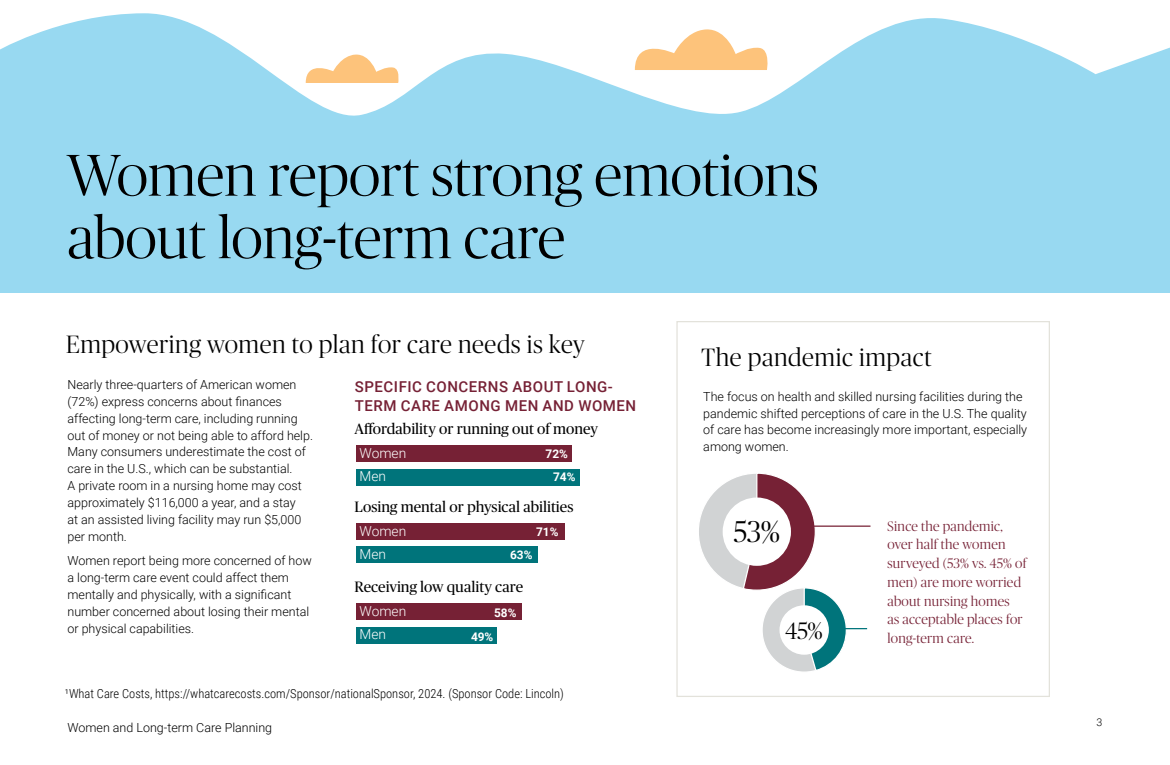
<style>
.page{position:relative;width:1170px;height:765px;background:#fff}
.page>*{position:absolute;margin:0;border:0;box-sizing:border-box;transform-origin:0 0}
.Headline{font:300 58.75px/62.5px "Publico Banner";letter-spacing:.005em;color:#000}
.t1{font:300 30px "Publico Banner";color:#000}
.Title__Consultative{font:300 25px "Publico Banner";letter-spacing:.025em;color:#000}
.t2{font:300 23.75px "Publico Banner";color:#000}
.Body_Copy{font:15px "Publico Headline";color:#000}
.Body_Copy-2{font:500 15px/18.8px "Roboto";letter-spacing:.035em;color:#762135}
.Body_Copy-3{font:300 13.75px/18.8px "Publico Banner";letter-spacing:.02em;color:#762135}
.Body_Copy-4{font:300 13.75px "Roboto";color:#fff}
.Body_Copy_10pt{font:300 12.5px/16.9px "Roboto";color:#000}
.Footnotes{font:300 12.5px "Roboto Condensed";color:#000}
.Body_Copy-5{font:700 11.88px "Roboto";color:#fff}
.t3{font:300 10.62px "Roboto";color:#000}
</style>
<div class="page">
<svg style="left:0;top:13px;width:1170px;height:50px"></svg>
<svg style="left:0;top:63px;width:1170px;height:98px;background:#a2dcf2"></svg>
<div style="left:0;top:161px;width:1170px;height:132px;background:#98d9f1"></div>
<div style="left:356px;top:445px;width:215px;height:17px;background:#762135"></div>
<div style="left:356px;top:469px;width:223px;height:16px;background:#00747b"></div>
<div style="left:356px;top:523px;width:208px;height:17px;background:#762135"></div>
<div style="left:356px;top:547px;width:181px;height:16px;background:#00747b"></div>
<div style="left:356px;top:603px;width:166px;height:17px;background:#762135"></div>
<div style="left:356px;top:627px;width:140px;height:17px;background:#00747b"></div>
<div style="left:698px;top:473px;width:117px;height:117px;background:#d1d3d4;border-radius:50%"></div>
<hr style="left:792px;top:526px;width:79px;height:1px;background:#762135">
<div style="left:723px;top:498px;width:68px;height:68px;background:#fff;border-radius:50%"></div>
<svg style="left:742px;top:473px;width:125px;height:199px"></svg>
<div style="left:780px;top:605px;width:49px;height:50px;background:#fff;border-radius:50%"></div>
<div style="left:676px;top:321px;width:374px;height:376px;border:1px solid #e3e2db"></div>
<svg style="left:635px;top:29px;width:136px;height:41px"></svg>
<svg style="left:306px;top:54px;width:95px;height:29px"></svg>
<h1 class="Headline" style="left:68px;top:141px;width:752px">Women report strong emotions about long-term care</h1>
<h1 class="Title__Consultative" style="left:66px;top:327px;width:520px">Empowering women to plan for care needs is key</h1>
<p class="Body_Copy_10pt" style="left:68px;top:376px;width:247px">Nearly three-quarters of American women (72%) express concerns about finances affecting long-term care, including running out of money or not being able to afford help.<br>Many consumers underestimate the cost of care in the U.S., which can be substantial.<br>A private room in a nursing home may cost approximately $116,000 a year, and a stay<br>at an assisted living facility may run $5,000 per month.</p>
<p class="Body_Copy_10pt" style="left:68px;top:552px;width:246px">Women report being more concerned of how a long-term care event could affect them mentally and physically, with a significant number concerned about losing their mental or physical capabilities.</p>
<p class="Body_Copy-2" style="left:355px;top:377px;width:283px">SPECIFIC CONCERNS ABOUT LONG-<br>TERM CARE AMONG MEN AND WOMEN</p>
<p class="Body_Copy" style="left:355px;top:418px;width:245px">Affordability or running out of money</p>
<p class="Body_Copy-4" style="left:360px;top:443px;width:48px">Women</p>
<p class="Body_Copy-4" style="left:360px;top:467px;width:28px">Men</p>
<p class="Body_Copy" style="left:355px;top:496px;width:220px">Losing mental or physical abilities</p>
<p class="Body_Copy-4" style="left:360px;top:521px;width:48px">Women</p>
<p class="Body_Copy-5" style="left:546px;top:445px;width:24px">72%</p>
<p class="Body_Copy-5" style="left:553px;top:469px;width:24px">74%</p>
<p class="Body_Copy-5" style="left:536px;top:523px;width:24px">71%</p>
<p class="Body_Copy-4" style="left:360px;top:545px;width:28px">Men</p>
<p class="Body_Copy" style="left:355px;top:576px;width:170px">Receiving low quality care</p>
<p class="Body_Copy-4" style="left:360px;top:601px;width:48px">Women</p>
<p class="Body_Copy-4" style="left:360px;top:625px;width:28px">Men</p>
<p class="Body_Copy-5" style="left:510px;top:547px;width:24px">63%</p>
<p class="Body_Copy-5" style="left:494px;top:604px;width:24px">58%</p>
<p class="Body_Copy-5" style="left:471px;top:628px;width:24px">49%</p>
<p class="Footnotes" style="left:65px;top:685px;width:501px">¹What Care Costs, https://whatcarecosts.com/Sponsor/nationalSponsor, 2024. (Sponsor Code: Lincoln)</p>
<p class="Body_Copy_10pt" style="left:68px;top:719px;width:206px">Women and Long-term Care Planning</p>
<h1 class="Title__Consultative" style="left:702px;top:341px;width:232px">The pandemic impact</h1>
<p class="Body_Copy_10pt" style="left:703px;top:387px;width:325px">The focus on health and skilled nursing facilities during the pandemic shifted perceptions of care in the U.S. The quality of care has become increasingly more important, especially among women.</p>
<h2 class="t1" style="left:734px;top:511px;width:48px">53%</h2>
<h3 class="t2" style="left:786px;top:615px;width:39px">45%</h3>
<p class="Body_Copy-3" style="left:888px;top:516px;width:141px">Since the pandemic, over half the women surveyed (53% vs. 45% of men) are more worried about nursing homes<br>as acceptable places for long-term care.</p>
<p class="t3" style="left:1097px;top:714px;width:7px">3</p>
</div>
